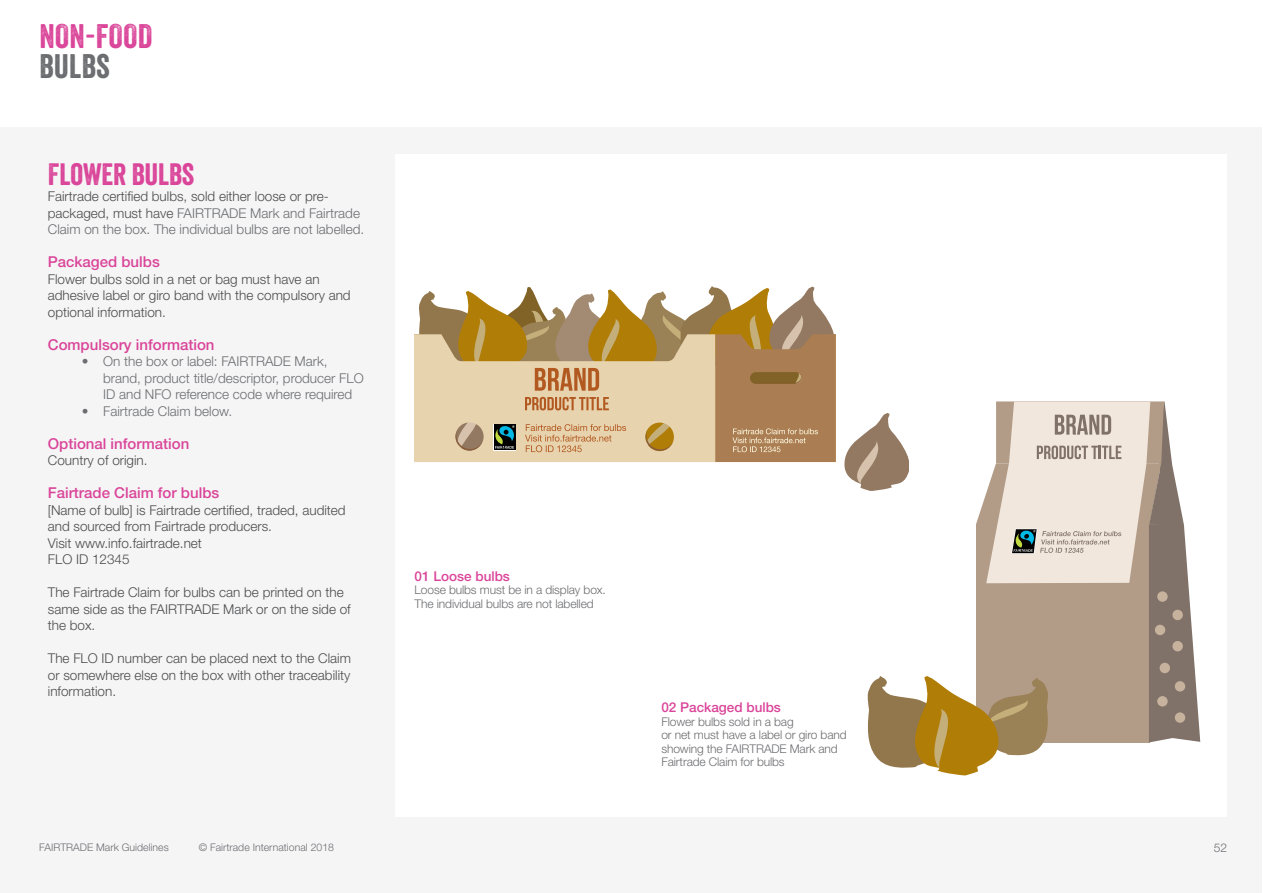
<style>
.page{position:relative;width:1263px;height:893px;background:#fff}
.page>*{position:absolute;margin:0;border:0;box-sizing:border-box;transform-origin:0 0}
.t1{font:33px "Veneer";letter-spacing:.01em;color:#da4599}
.t2{font:33px "Veneer";letter-spacing:.01em;color:#6c6d70}
.t3{font:30px "Veneer";letter-spacing:-.005em;color:#da4599}
.t4{font:500 15px "Helvetica Neue LT Std";color:#da4599}
.t5{font:300 13.5px/16.5px "Helvetica Neue LT Std";color:#4b4c4d}
.t6{font:300 13.5px/16.5px "Helvetica Neue LT Std";color:#6c6d70}
.t7{font:500 13.5px "Helvetica Neue LT Std";color:#da4599}
.t8{font:300 12px/13.5px "Helvetica Neue LT Std";letter-spacing:-.01em;color:#6c6d70}
.t9{font:300 10.5px "Helvetica Neue LT Std";color:#6c6d70}
.s1{color:#4b4c4d}
</style>
<div class="page">
<div style="left:1px;top:128px;width:1261px;height:765px;background:#f5f5f6"></div>
<div style="left:395px;top:154px;width:832px;height:663px;background:#fff"></div>
<svg style="left:415px;top:286px;width:785px;height:489px"></svg>
<h1 class="t1" style="left:39px;top:16px;width:114px">NON-FOOD</h1>
<h1 class="t2" style="left:39px;top:46px;width:72px">BULBS</h1>
<h2 class="t3" style="left:48px;top:155px;width:148px">FLOWER BULBS</h2>
<p class="t6" style="left:48px;top:188px;width:318px"><span class="s1">Fairtrade certified bulbs, sold either loose or pre&shy;packaged, must have</span> FAIRTRADE Mark and Fairtrade<br>Claim on the box. The individual bulbs are not labelled.</p>
<p class="t4" style="left:48px;top:253px;width:113px">Packaged bulbs</p>
<p class="t5" style="left:48px;top:270px;width:304px">Flower bulbs sold in a net or bag must have an adhesive label or giro band with the compulsory and optional information.</p>
<p class="t4" style="left:48px;top:335px;width:168px">Compulsory information</p>
<p class="t6" style="left:103px;top:353px;width:262px;text-indent:-21px">• On the box or label: FAIRTRADE Mark, brand, product title/descriptor, producer FLO<br>ID and NFO reference code where required</p>
<p class="t6" style="left:82px;top:402px;width:152px">• Fairtrade Claim below.</p>
<p class="t4" style="left:48px;top:434px;width:143px">Optional information</p>
<p class="t5" style="left:48px;top:452px;width:101px">Country of origin.</p>
<p class="t4" style="left:48px;top:484px;width:173px">Fairtrade Claim for bulbs</p>
<p class="t5" style="left:48px;top:501px;width:299px">[Name of bulb] is Fairtrade certified, traded, audited and sourced from Fairtrade producers.<br>Visit www.info.fairtrade.net<br>FLO ID 12345</p>
<p class="t5" style="left:48px;top:584px;width:304px">The Fairtrade Claim for bulbs can be printed on the same side as the FAIRTRADE Mark or on the side of the box.</p>
<p class="t5" style="left:48px;top:650px;width:305px;text-align:justify">The FLO ID number can be placed next to the Claim or somewhere else on the box with other traceability information.</p>
<p class="t7" style="left:415px;top:568px;width:97px">01 Loose bulbs</p>
<p class="t8" style="left:415px;top:583px;width:193px">Loose bulbs must be in a display box.<br>The individual bulbs are not labelled</p>
<p class="t7" style="left:661px;top:699px;width:121px">02 Packaged bulbs</p>
<p class="t8" style="left:661px;top:715px;width:187px">Flower bulbs sold in a bag<br>or net must have a label or giro band showing the FAIRTRADE Mark and<br>Fairtrade Claim for bulbs</p>
<p class="t9" style="left:39px;top:840px;width:131px">FAIRTRADE Mark Guidelines</p>
<p class="t9" style="left:199px;top:840px;width:137px">© Fairtrade International 2018</p>
<p class="t8" style="left:1214px;top:840px;width:15px">52</p>
</div>
